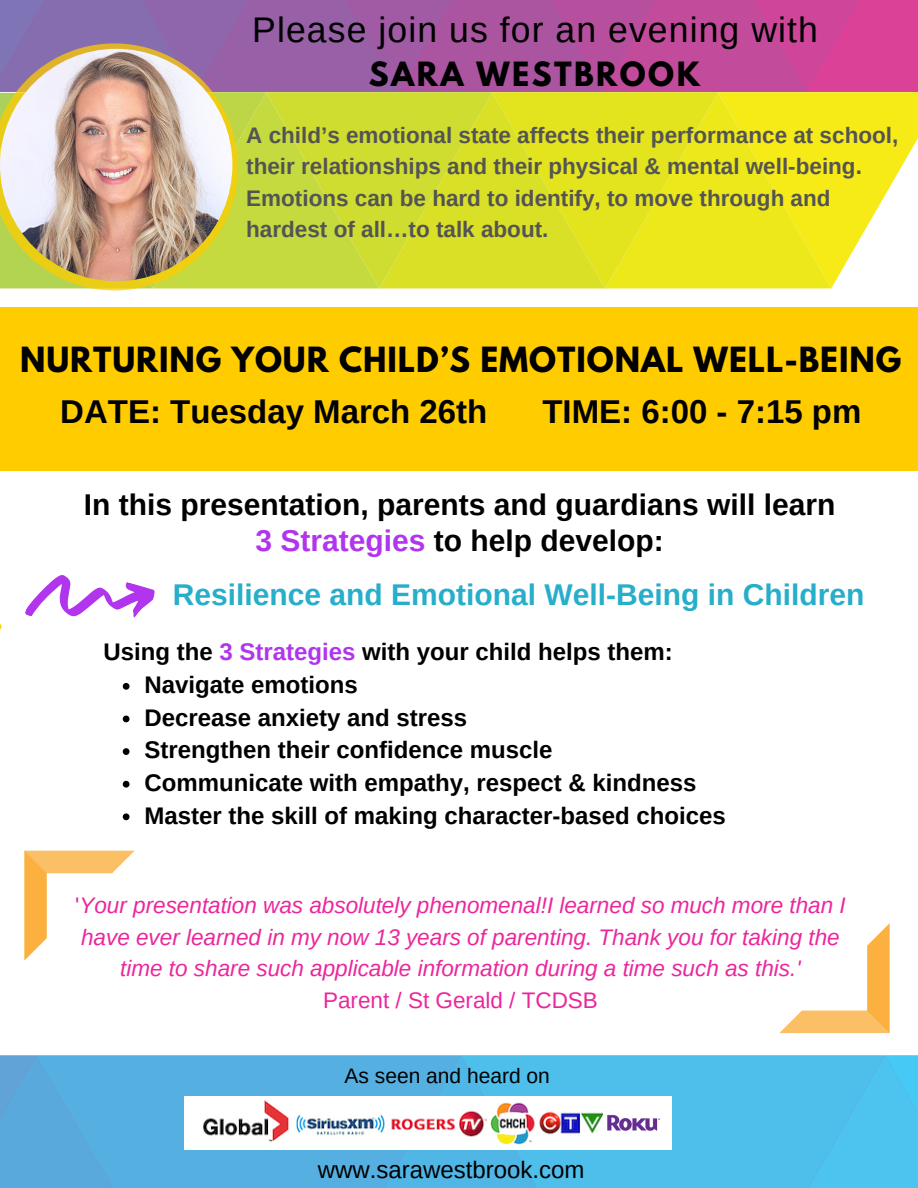
<style>
.page{position:relative;width:918px;height:1188px;background:#fff}
.page>*{position:absolute;margin:0;border:0;box-sizing:border-box;transform-origin:0 0}
.t1{font:35.55px "Arimo";letter-spacing:.03em;color:#000}
.t2{font:700 33px "Arimo";color:#000}
.t3{font:700 30.75px "League Spartan";letter-spacing:.03em;color:#000}
.t4{font:700 30px/36px "Arimo";color:#000;text-align:center}
.t5{font:700 30px "Arimo";color:#26aeca}
.t6{font:700 29.55px "League Spartan";letter-spacing:.08em;color:#000}
.t7{font:700 24px "Arimo";color:#000}
.t8{font:24px "Arimo";color:#000}
.t9{font:italic 22.5px/31.5px "Arimo";color:#eb269c;text-align:center}
.t10{font:700 22.5px/31.5px "Arimo";color:#545454}
.t11{font:21px "Arimo";color:#000}
.s1{color:#b135ed}
.s2{font-style:normal}
</style>
<div class="page">
<svg style="left:0;top:0;width:918px;height:288px;background:#cdb157"></svg>
<svg style="left:0;top:43px;width:238px;height:247px;background:#bcb15d"></svg>
<img style="left:0;top:49px;width:232px;height:232px;border-radius:50%">
<div style="left:0;top:308px;width:918px;height:163px;background:#fc0"></div>
<hr style="left:0;top:602px;width:2px;height:49px;background:#fc0">
<div style="left:885px;top:1056px;width:33px;height:132px;background:#4dc3ef"></div>
<div style="left:673px;top:1056px;width:212px;height:132px;background:#4ebeeb"></div>
<div style="left:461px;top:1056px;width:212px;height:132px;background:#4ebeeb"></div>
<div style="left:249px;top:1056px;width:212px;height:132px;background:#55afe1"></div>
<div style="left:0;top:1056px;width:249px;height:132px;background:#55afe1"></div>
<img style="left:184px;top:1096px;width:420px;height:53px">
<svg style="left:25px;top:575px;width:130px;height:43px"></svg>
<svg style="left:779px;top:923px;width:111px;height:110px"></svg>
<img style="left:604px;top:1096px;width:67px;height:53px">
<svg style="left:123px;top:683px;width:7px;height:7px"></svg>
<svg style="left:123px;top:716px;width:7px;height:6px"></svg>
<svg style="left:24px;top:748px;width:111px;height:213px"></svg>
<h6 class="t1" style="left:252px;top:10px;width:567px">Please join us for an evening with</h6>
<h6 class="t6" style="left:369px;top:59px;width:333px">SARA WESTBROOK</h6>
<p class="t10" style="left:246px;top:119px;width:654px">A child’s emotional state affects their performance at school, their relationships and their physical &amp; mental well-being.<br>Emotions can be hard to identify, to move through and hardest of all…to talk about.</p>
<h5 class="t3" style="left:20px;top:344px;width:883px">NURTURING YOUR CHILD’S EMOTIONAL WELL-BEING</h5>
<h6 class="t2" style="left:60px;top:393px;width:429px">DATE: Tuesday March 26th</h6>
<h6 class="t2" style="left:542px;top:393px;width:321px">TIME: 6:00 - 7:15 pm</h6>
<h2 class="t4" style="left:84px;top:487px;width:753px">In this presentation, parents and guardians will learn<br><span class="s1">3 Strategies</span> to help develop:</h2>
<h6 class="t5" style="left:173px;top:578px;width:693px">Resilience and Emotional Well-Being in Children</h6>
<h3 class="t7" style="left:104px;top:639px;width:571px">Using the <span class="s1">3 Strategies</span> with your child helps them:</h3>
<h1 class="t7" style="left:144px;top:671px;width:215px">Navigate emotions</h1>
<h4 class="t7" style="left:144px;top:704px;width:324px">Decrease anxiety and stress</h4>
<p class="t7" style="left:144px;top:737px;width:409px">Strengthen their confidence muscle</p>
<h4 class="t7" style="left:144px;top:769px;width:554px">Communicate with empathy, respect &amp; kindness</h4>
<h5 class="t7" style="left:144px;top:802px;width:583px">Master the skill of making character-based choices</h5>
<p class="t9" style="left:75px;top:890px;width:772px"><span class="s2">'</span>Your presentation was absolutely phenomenal!I learned so much more than I have ever learned in my now 13 years of parenting. Thank you for taking the time to share such applicable information during a time such as this.'<br><span class="s2">Parent / St Gerald / TCDSB</span></p>
<h6 class="t11" style="left:345px;top:1064px;width:207px">As seen and heard on</h6>
<h6 class="t8" style="left:318px;top:1156px;width:268px">www.sarawestbrook.com</h6>
</div>
